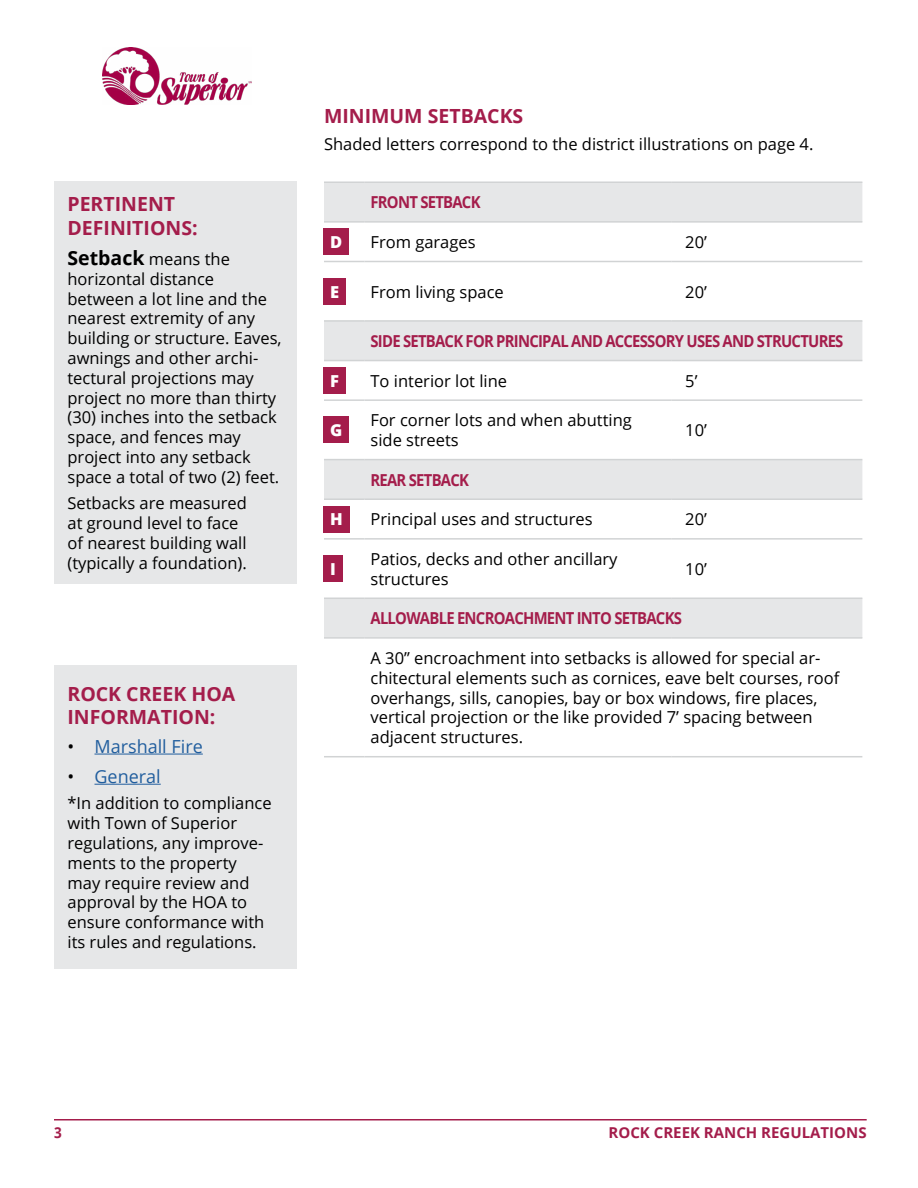
<style>
.page{position:relative;width:918px;height:1188px;background:#fff}
.page>*{position:absolute;margin:0;border:0;box-sizing:border-box;transform-origin:0 0}
.t1{font:700 19.5px/23.4px "Open Sans";color:#a41d4b}
.t2{font:18px "Open Sans";color:#215e9e}
.t3{font:16.5px/19.8px "Open Sans";color:#000}
.t4{font:700 16.5px "Open Sans";letter-spacing:-.05em;color:#a41d4b;scale:.9 1}
.t5{font:800 16.5px "Open Sans";color:#fff}
.t6{font:700 15px "Open Sans";color:#a41d4b}
.t7{font:700 15px "Open Sans";color:#a41d4b;scale:.9 1}
.s1{font-weight:700;font-size:19.5px}
.s2{color:#000}
</style>
<div class="page">
<hr style="left:54px;top:1119px;width:813px;height:1px;background:#a41d4b">
<svg style="left:324px;top:183px;width:538px;height:454px"></svg>
<hr style="left:324px;top:182px;width:40px;height:1px;background:#d1d3d4">
<hr style="left:364px;top:182px;width:308px;height:1px;background:#d1d3d4">
<hr style="left:672px;top:182px;width:190px;height:1px;background:#d1d3d4">
<hr style="left:324px;top:320px;width:40px;height:2px;background:#d1d3d4">
<hr style="left:364px;top:320px;width:308px;height:2px;background:#d1d3d4">
<hr style="left:672px;top:320px;width:190px;height:2px;background:#d1d3d4">
<hr style="left:324px;top:360px;width:40px;height:1px;background:#d1d3d4">
<hr style="left:364px;top:360px;width:308px;height:1px;background:#d1d3d4">
<hr style="left:672px;top:360px;width:190px;height:1px;background:#d1d3d4">
<hr style="left:324px;top:399px;width:40px;height:2px;background:#d1d3d4">
<hr style="left:364px;top:399px;width:308px;height:2px;background:#d1d3d4">
<hr style="left:672px;top:399px;width:190px;height:2px;background:#d1d3d4">
<hr style="left:324px;top:459px;width:40px;height:1px;background:#d1d3d4">
<hr style="left:364px;top:459px;width:308px;height:1px;background:#d1d3d4">
<hr style="left:672px;top:459px;width:190px;height:1px;background:#d1d3d4">
<hr style="left:324px;top:498px;width:40px;height:2px;background:#d1d3d4">
<hr style="left:364px;top:498px;width:308px;height:2px;background:#d1d3d4">
<hr style="left:672px;top:498px;width:190px;height:2px;background:#d1d3d4">
<hr style="left:324px;top:538px;width:40px;height:2px;background:#d1d3d4">
<hr style="left:364px;top:538px;width:308px;height:2px;background:#d1d3d4">
<hr style="left:672px;top:538px;width:190px;height:2px;background:#d1d3d4">
<hr style="left:324px;top:598px;width:40px;height:1px;background:#d1d3d4">
<hr style="left:364px;top:598px;width:308px;height:1px;background:#d1d3d4">
<hr style="left:672px;top:598px;width:190px;height:1px;background:#d1d3d4">
<hr style="left:324px;top:221px;width:40px;height:2px;background:#d1d3d4">
<hr style="left:364px;top:221px;width:308px;height:2px;background:#d1d3d4">
<hr style="left:672px;top:221px;width:190px;height:2px;background:#d1d3d4">
<hr style="left:324px;top:261px;width:40px;height:1px;background:#d1d3d4">
<hr style="left:364px;top:261px;width:308px;height:1px;background:#d1d3d4">
<hr style="left:672px;top:261px;width:190px;height:1px;background:#d1d3d4">
<hr style="left:324px;top:637px;width:40px;height:2px;background:#d1d3d4">
<hr style="left:364px;top:637px;width:308px;height:2px;background:#d1d3d4">
<hr style="left:672px;top:637px;width:190px;height:2px;background:#d1d3d4">
<hr style="left:324px;top:756px;width:40px;height:1px;background:#d1d3d4">
<hr style="left:364px;top:756px;width:308px;height:1px;background:#d1d3d4">
<hr style="left:672px;top:756px;width:190px;height:1px;background:#d1d3d4">
<div style="left:323px;top:229px;width:26px;height:26px;background:#a41d4b"></div>
<div style="left:323px;top:278px;width:23px;height:26px;background:#a41d4b"></div>
<div style="left:323px;top:367px;width:23px;height:26px;background:#a41d4b"></div>
<div style="left:323px;top:417px;width:26px;height:26px;background:#a41d4b"></div>
<div style="left:323px;top:506px;width:26px;height:26px;background:#a41d4b"></div>
<div style="left:323px;top:555px;width:19px;height:27px;background:#a41d4b"></div>
<img style="left:103px;top:47px;width:149px;height:57px">
<div style="left:54px;top:182px;width:243px;height:402px;background:#e6e7e8"></div>
<div style="left:54px;top:665px;width:243px;height:304px;background:#e6e7e8"></div>
<hr style="left:94px;top:754px;width:109px;height:1px;background:#215e9e">
<hr style="left:94px;top:784px;width:67px;height:1px;background:#215e9e">
<p class="t1" style="left:68px;top:192px;width:132px">PERTINENT<br>DEFINITIONS:</p>
<p class="t3" style="left:68px;top:249px;width:216px"><span class="s1">Setback</span> means the horizontal distance between a lot line and the nearest extremity of any building or structure. Eaves, awnings and other archi&shy;tectural projections may project no more than thirty (30) inches into the setback space, and fences may project into any setback space a total of two (2) feet.</p>
<p class="t3" style="left:68px;top:493px;width:181px">Setbacks are measured at ground level to face of nearest building wall (typically a foundation).</p>
<p class="t1" style="left:68px;top:682px;width:169px">ROCK CREEK HOA<br>INFORMATION:</p>
<p class="t2" style="left:68px;top:734px;width:137px"><span class="s2">•</span> Marshall Fire</p>
<p class="t2" style="left:68px;top:764px;width:95px"><span class="s2">•</span> General</p>
<p class="t3" style="left:68px;top:793px;width:206px">*In addition to compliance with Town of Superior regulations, any improve&shy;ments to the property may require review and approval by the HOA to ensure conformance with its rules and regulations.</p>
<p class="t1" style="left:324px;top:104px;width:201px">MINIMUM SETBACKS</p>
<p class="t3" style="left:324px;top:133px;width:491px">Shaded letters correspond to the district illustrations on page 4.</p>
<p class="t4" style="left:370px;top:191px;width:124px">FRONT SETBACK</p>
<p class="t5" style="left:330px;top:229px;width:14px">D</p>
<p class="t3" style="left:371px;top:232px;width:107px">From garages</p>
<p class="t3" style="left:685px;top:232px;width:23px">20’</p>
<p class="t5" style="left:330px;top:279px;width:11px">E</p>
<p class="t3" style="left:371px;top:281px;width:135px">From living space</p>
<p class="t3" style="left:685px;top:281px;width:23px">20’</p>
<p class="t4" style="left:370px;top:329px;width:527px">SIDE SETBACK FOR PRINCIPAL AND ACCESSORY USES AND STRUCTURES</p>
<p class="t5" style="left:330px;top:368px;width:10px">F</p>
<p class="t3" style="left:371px;top:370px;width:138px">To interior lot line</p>
<p class="t3" style="left:685px;top:370px;width:14px">5’</p>
<p class="t5" style="left:330px;top:418px;width:14px">G</p>
<p class="t3" style="left:371px;top:410px;width:263px">For corner lots and when abutting side streets</p>
<p class="t3" style="left:685px;top:420px;width:23px">10’</p>
<p class="t4" style="left:370px;top:468px;width:111px">REAR SETBACK</p>
<p class="t5" style="left:330px;top:507px;width:14px">H</p>
<p class="t3" style="left:371px;top:509px;width:224px">Principal uses and structures</p>
<p class="t3" style="left:685px;top:509px;width:23px">20’</p>
<p class="t5" style="left:330px;top:556px;width:7px">I</p>
<p class="t3" style="left:371px;top:549px;width:249px">Patios, decks and other ancillary structures</p>
<p class="t3" style="left:685px;top:559px;width:23px">10’</p>
<p class="t4" style="left:370px;top:607px;width:348px">ALLOWABLE ENCROACHMENT INTO SETBACKS</p>
<p class="t3" style="left:370px;top:648px;width:470px">A 30” encroachment into setbacks is allowed for special ar&shy;chitectural elements such as cornices, eave belt courses, roof overhangs, sills, canopies, bay or box windows, fire places, vertical projection or the like provided 7’ spacing between adjacent structures.</p>
<p class="t7" style="left:54px;top:1122px;width:10px">3</p>
<p class="t6" style="left:609px;top:1122px;width:260px">ROCK CREEK RANCH REGULATIONS</p>
</div>
